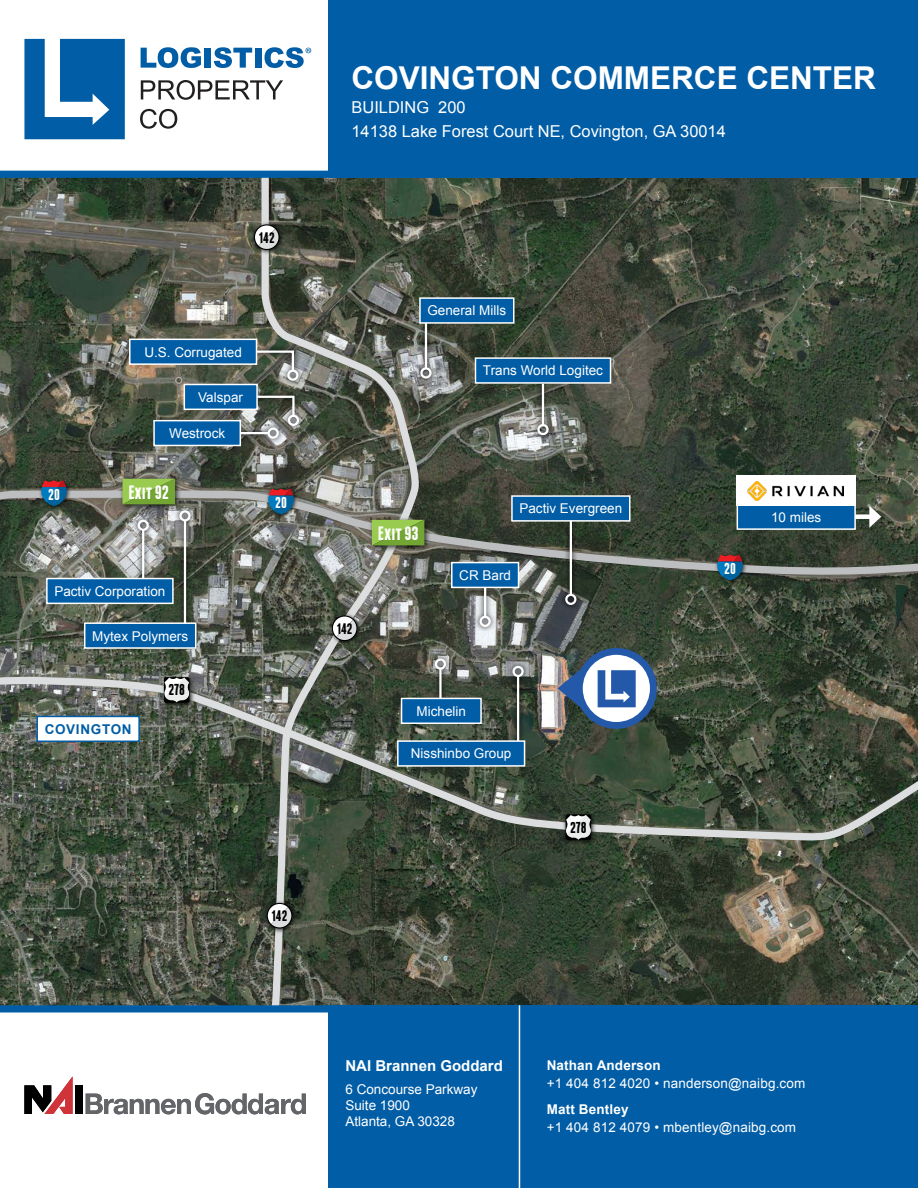
<style>
.page{position:relative;width:918px;height:1188px;background:#fff}
.page>*{position:absolute;margin:0;border:0;box-sizing:border-box;transform-origin:0 0}
.t1{font:700 31.5px "Arial";color:#fff}
.t2{font:700 19.35px "Franchise";color:#fff}
.t3{font:16.5px/24px "Arial";color:#fff}
.t4{font:700 15.75px "Franchise";color:#fff}
.t5{font:700 15.75px "Franchise";color:#000}
.t6{font:700 15.15px "Franchise";color:#000}
.t7{font:700 15px "Arial";color:#fff}
.t8{font:13.5px/16.2px "Arial";color:#fff}
.t9{font:700 13.5px "Arial";letter-spacing:.01em;color:#fff}
.t10{font:700 13.5px "Arial";letter-spacing:.05em;color:#005da6}
</style>
<div class="page">
<img style="left:0;top:178px;width:918px;height:827px">
<img style="left:503px;top:642px;width:90px;height:33px">
<svg style="left:0;top:487px;width:918px;height:95px;background:#555c50"></svg>
<svg style="left:0;top:675px;width:918px;height:170px;background:#4d5748"></svg>
<svg style="left:258px;top:170px;width:166px;height:835px;background:#5a6055"></svg>
<div style="left:715px;top:552px;width:33px;height:33px;background:#000;opacity:.75"></div>
<svg style="left:717px;top:555px;width:26px;height:25px"></svg>
<div style="left:266px;top:486px;width:33px;height:33px;background:#000;opacity:.75"></div>
<svg style="left:268px;top:489px;width:26px;height:25px"></svg>
<div style="left:39px;top:478px;width:33px;height:33px;background:#000;opacity:.75"></div>
<svg style="left:41px;top:480px;width:26px;height:26px"></svg>
<div style="left:562px;top:811px;width:34px;height:34px;background:#000;opacity:.75"></div>
<div style="left:566px;top:814px;width:25px;height:26px;background:#10160f;border-radius:2px"></div>
<svg style="left:566px;top:815px;width:25px;height:25px"></svg>
<div style="left:161px;top:674px;width:34px;height:34px;background:#000;opacity:.75"></div>
<svg style="left:164px;top:677px;width:26px;height:26px"></svg>
<svg style="left:164px;top:678px;width:25px;height:24px"></svg>
<div style="left:264px;top:900px;width:33px;height:33px;background:#000;opacity:.75"></div>
<svg style="left:267px;top:903px;width:25px;height:26px"></svg>
<svg style="left:268px;top:904px;width:23px;height:23px"></svg>
<div style="left:329px;top:612px;width:33px;height:34px;background:#000;opacity:.75"></div>
<svg style="left:332px;top:615px;width:25px;height:26px"></svg>
<svg style="left:333px;top:617px;width:23px;height:23px"></svg>
<div style="left:251px;top:221px;width:33px;height:34px;background:#000;opacity:.75"></div>
<svg style="left:254px;top:224px;width:26px;height:26px"></svg>
<svg style="left:255px;top:225px;width:24px;height:24px"></svg>
<div style="left:368px;top:516px;width:63px;height:36px;background:#000;opacity:.75"></div>
<svg style="left:372px;top:520px;width:52px;height:25px"></svg>
<div style="left:119px;top:475px;width:62px;height:36px;background:#000;opacity:.75"></div>
<svg style="left:122px;top:479px;width:53px;height:25px"></svg>
<div style="left:848px;top:514px;width:25px;height:5px;background:#fff"></div>
<svg style="left:869px;top:506px;width:12px;height:22px"></svg>
<div style="left:328px;top:0;width:590px;height:178px;background:#005da6"></div>
<svg style="left:141px;top:80px;width:142px;height:20px"></svg>
<svg style="left:140px;top:109px;width:37px;height:20px"></svg>
<svg style="left:141px;top:47px;width:60px;height:21px"></svg>
<div style="left:205px;top:48px;width:6px;height:20px;background:#005da6"></div>
<svg style="left:214px;top:47px;width:38px;height:21px"></svg>
<div style="left:255px;top:48px;width:6px;height:20px;background:#005da6"></div>
<svg style="left:265px;top:47px;width:46px;height:21px"></svg>
<svg style="left:24px;top:39px;width:101px;height:100px"></svg>
<div style="left:0;top:171px;width:918px;height:7px;background:#005da6"></div>
<div style="left:328px;top:1005px;width:590px;height:183px;background:#005da6"></div>
<div style="left:75px;top:1085px;width:8px;height:29px;background:#000"></div>
<svg style="left:24px;top:1076px;width:49px;height:38px"></svg>
<svg style="left:86px;top:1093px;width:220px;height:21px"></svg>
<div style="left:0;top:1005px;width:918px;height:8px;background:#005da6"></div>
<hr style="left:519px;top:1005px;width:1px;height:183px;background:#fff">
<div style="left:132px;top:514px;width:23px;height:72px;background:#000;opacity:.75"></div>
<hr style="left:142px;top:530px;width:2px;height:50px;background:#fff">
<div style="left:138px;top:520px;width:11px;height:11px;border:2px solid #fff;border-radius:50%"></div>
<div style="left:173px;top:505px;width:24px;height:136px;background:#000;opacity:.75"></div>
<hr style="left:184px;top:520px;width:2px;height:115px;background:#fff">
<div style="left:179px;top:510px;width:12px;height:11px;border:2px solid #fff;border-radius:50%"></div>
<div style="left:414px;top:303px;width:24px;height:82px;background:#000;opacity:.75"></div>
<hr style="left:425px;top:309px;width:2px;height:59px;background:#fff">
<div style="left:420px;top:367px;width:12px;height:12px;border:2px solid #fff;border-radius:50%"></div>
<div style="left:531px;top:378px;width:24px;height:63px;background:#000;opacity:.75"></div>
<hr style="left:542px;top:384px;width:2px;height:41px;background:#fff">
<div style="left:537px;top:424px;width:12px;height:11px;border:2px solid #fff;border-radius:50%"></div>
<div style="left:559px;top:503px;width:24px;height:108px;background:#000;opacity:.75"></div>
<hr style="left:570px;top:508px;width:2px;height:87px;background:#fff">
<div style="left:565px;top:594px;width:11px;height:11px;border:2px solid #fff;border-radius:50%"></div>
<svg style="left:83px;top:622px;width:114px;height:28px;background:#2671aa"></svg>
<svg style="left:36px;top:715px;width:105px;height:28px"></svg>
<svg style="left:418px;top:297px;width:97px;height:27px;background:#2572ad"></svg>
<svg style="left:474px;top:357px;width:138px;height:27px;background:#2371ad"></svg>
<svg style="left:510px;top:495px;width:121px;height:27px;background:#2371ad"></svg>
<svg style="left:45px;top:577px;width:129px;height:28px;background:#2772ab"></svg>
<div style="left:429px;top:652px;width:23px;height:68px;background:#000;opacity:.75"></div>
<hr style="left:439px;top:669px;width:3px;height:45px;background:#fff">
<div style="left:435px;top:658px;width:11px;height:12px;border:2px solid #fff;border-radius:50%"></div>
<svg style="left:400px;top:697px;width:83px;height:28px;background:#2871a9"></svg>
<div style="left:507px;top:660px;width:23px;height:93px;background:#000;opacity:.75"></div>
<hr style="left:517px;top:676px;width:2px;height:71px;background:#fff">
<div style="left:512px;top:666px;width:12px;height:11px;border:2px solid #fff;border-radius:50%"></div>
<svg style="left:396px;top:740px;width:130px;height:27px;background:#2371ad"></svg>
<div style="left:474px;top:565px;width:23px;height:68px;background:#000;opacity:.75"></div>
<hr style="left:484px;top:571px;width:2px;height:46px;background:#fff">
<div style="left:480px;top:616px;width:11px;height:11px;border:2px solid #fff;border-radius:50%"></div>
<svg style="left:450px;top:561px;width:70px;height:28px;background:#2c74ac"></svg>
<svg style="left:557px;top:648px;width:100px;height:81px"></svg>
<div style="left:247px;top:389px;width:58px;height:43px;background:#000;opacity:.75"></div>
<div style="left:288px;top:415px;width:11px;height:11px;border:2px solid #fff;border-radius:50%"></div>
<svg style="left:153px;top:383px;width:143px;height:64px;background:#497189"></svg>
<div style="left:246px;top:344px;width:59px;height:43px;background:#000;opacity:.75"></div>
<div style="left:287px;top:370px;width:12px;height:11px;border:2px solid #fff;border-radius:50%"></div>
<svg style="left:128px;top:338px;width:167px;height:35px;background:#42718f"></svg>
<svg style="left:736px;top:503px;width:121px;height:28px;background:#216eaa"></svg>
<div style="left:737px;top:475px;width:119px;height:30px;background:#fff"></div>
<img style="left:747px;top:481px;width:96px;height:20px">
<p class="t6" style="left:259px;top:231px;width:17px">142</p>
<p class="t8" style="left:144px;top:344px;width:99px">U.S. Corrugated</p>
<p class="t8" style="left:198px;top:389px;width:46px">Valspar</p>
<p class="t4" style="left:48px;top:487px;width:13px">20</p>
<p class="t8" style="left:169px;top:425px;width:58px">Westrock</p>
<h2 class="t2" style="left:128px;top:483px;width:42px">Exit 92</h2>
<p class="t8" style="left:54px;top:583px;width:113px">Pactiv Corporation</p>
<p class="t8" style="left:92px;top:628px;width:98px">Mytex Polymers</p>
<p class="t10" style="left:45px;top:720px;width:88px">COVINGTON</p>
<p class="t5" style="left:168px;top:682px;width:18px">278</p>
<p class="t4" style="left:275px;top:495px;width:13px">20</p>
<p class="t6" style="left:272px;top:909px;width:17px">142</p>
<h1 class="t1" style="left:352px;top:58px;width:526px">COVINGTON COMMERCE CENTER</h1>
<p class="t3" style="left:352px;top:96px;width:376px">BUILDING 200<br>14138 Lake Forest Court NE, Covington, GA 30014</p>
<p class="t8" style="left:427px;top:303px;width:80px">General Mills</p>
<p class="t8" style="left:483px;top:363px;width:122px">Trans World Logitec</p>
<h2 class="t2" style="left:378px;top:524px;width:42px">Exit 93</h2>
<p class="t6" style="left:337px;top:622px;width:17px">142</p>
<p class="t8" style="left:519px;top:501px;width:104px">Pactiv Evergreen</p>
<p class="t8" style="left:459px;top:567px;width:53px">CR Bard</p>
<p class="t8" style="left:417px;top:703px;width:51px">Michelin</p>
<p class="t8" style="left:411px;top:746px;width:102px">Nisshinbo Group</p>
<p class="t5" style="left:570px;top:820px;width:18px">278</p>
<p class="t4" style="left:724px;top:561px;width:13px">20</p>
<p class="t8" style="left:771px;top:509px;width:52px">10 miles</p>
<p class="t7" style="left:345px;top:1056px;width:159px">NAI Brannen Goddard</p>
<p class="t8" style="left:345px;top:1081px;width:134px">6 Concourse Parkway<br>Suite 1900<br>Atlanta, GA 30328</p>
<p class="t9" style="left:547px;top:1056px;width:115px">Nathan Anderson</p>
<p class="t8" style="left:547px;top:1075px;width:260px">+1 404 812 4020 • nanderson@naibg.com</p>
<p class="t9" style="left:547px;top:1100px;width:83px">Matt Bentley</p>
<p class="t8" style="left:547px;top:1119px;width:251px">+1 404 812 4079 • mbentley@naibg.com</p>
</div>
